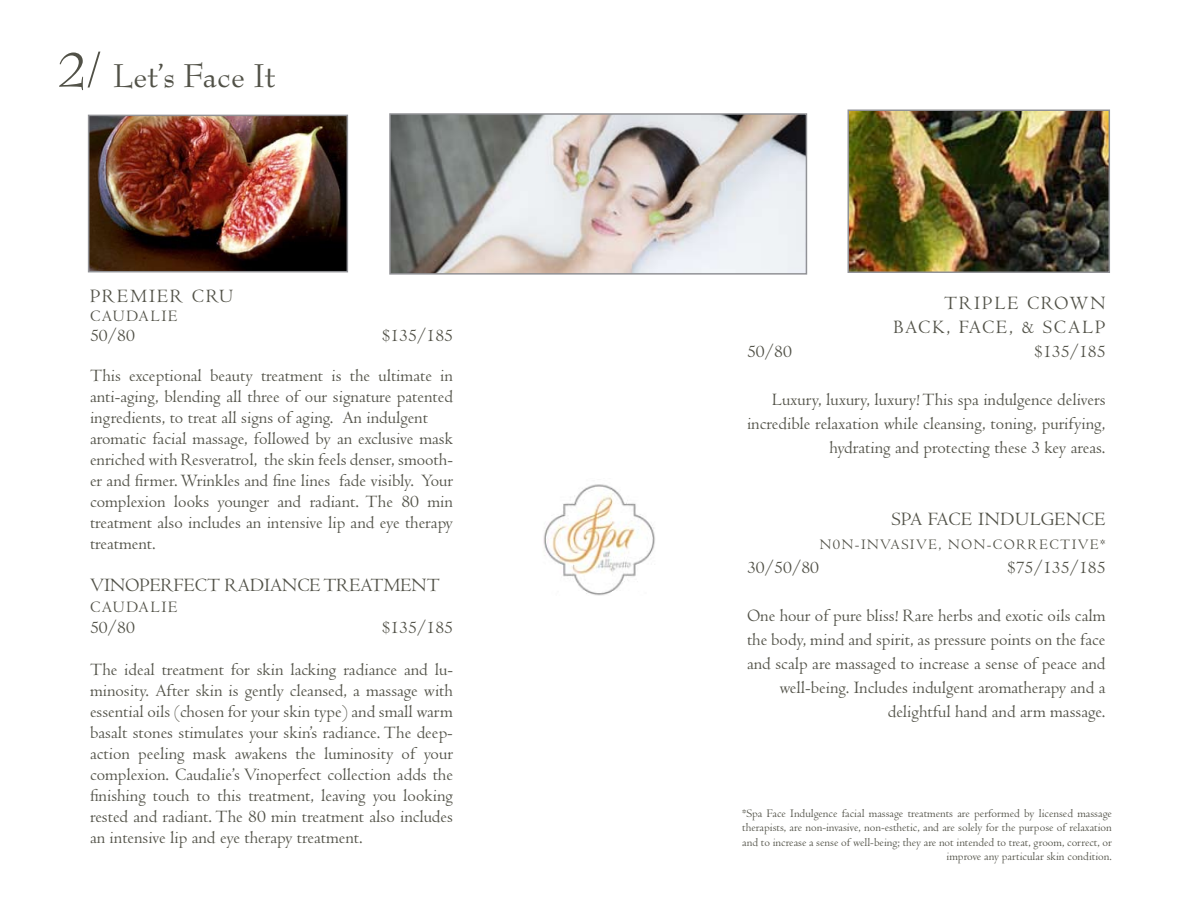
<style>
.page{position:relative;width:1188px;height:918px;background:#fff}
.page>*{position:absolute;margin:0;border:0;box-sizing:border-box;transform-origin:0 0}
.t1{font:36px "Bernhard Modern Std";color:#515147}
.t2{font:19.5px/24px "Centaur MT Std";letter-spacing:.1em;color:#515147;text-align:right}
.t3{font:19.5px "Centaur MT Std";color:#515147}
.t4{font:19.5px "Centaur MT Std";letter-spacing:.03em;color:#515147}
.t5{font:18px/21px "Centaur MT Std";color:#515147;text-align:right}
.t6{font:16.5px "Centaur MT Std";letter-spacing:.1em;color:#515147}
.t7{font:15px "Centaur MT Std";letter-spacing:.1em;color:#515147}
.t8{font:12px/14.4px "Centaur MT Std";color:#515147;text-align:right}
.s1{font-size:54px}
</style>
<div class="page">
<img style="left:392px;top:116px;width:412px;height:156px">
<div style="left:389px;top:113px;width:418px;height:162px;border:2px solid #919296"></div>
<img style="left:851px;top:113px;width:256px;height:157px">
<div style="left:848px;top:110px;width:262px;height:163px;border:2px solid #919296"></div>
<img style="left:543px;top:484px;width:112px;height:112px">
<img style="left:91px;top:118px;width:254px;height:151px">
<div style="left:88px;top:115px;width:260px;height:157px;border:2px solid #919296"></div>
<h1 class="t1" style="left:57px;top:56px;width:220px"><span class="s1">2/</span> Let’s Face It</h1>
<p class="t2" style="left:90px;top:284px;width:145px">PREMIER CRU</p>
<p class="t6" style="left:90px;top:307px;width:89px">CAUDALIE</p>
<p class="t5" style="left:90px;top:325px;width:46px">50/80</p>
<p class="t5" style="left:382px;top:325px;width:73px">$135/185</p>
<p class="t5" style="left:90px;top:365px;width:365px;text-align:left">This exceptional beauty treatment is the ultimate in anti-aging, blending all three of our signature patented ingredients, to treat all signs of aging. An indulgent aromatic facial massage, followed by an exclusive mask enriched with Resveratrol, the skin feels denser, smooth&shy;er and firmer. Wrinkles and fine lines fade visibly. Your complexion looks younger and radiant. The 80 min treatment also includes an intensive lip and eye therapy treatment.</p>
<p class="t3" style="left:90px;top:574px;width:351px">VINOPERFECT RADIANCE TREATMENT</p>
<p class="t6" style="left:90px;top:598px;width:89px">CAUDALIE</p>
<p class="t5" style="left:90px;top:617px;width:46px">50/80</p>
<p class="t5" style="left:382px;top:617px;width:73px">$135/185</p>
<p class="t5" style="left:90px;top:659px;width:365px;text-align:justify">The ideal treatment for skin lacking radiance and lu&shy;minosity. After skin is gently cleansed, a massage with essential oils (chosen for your skin type) and small warm basalt stones stimulates your skin’s radiance. The deep&shy;action peeling mask awakens the luminosity of your complexion. Caudalie’s Vinoperfect collection adds the finishing touch to this treatment, leaving you looking rested and radiant. The 80 min treatment also includes an intensive lip and eye therapy treatment.</p>
<p class="t2" style="left:893px;top:291px;width:214px">TRIPLE CROWN<br>BACK, FACE, &amp; SCALP</p>
<p class="t5" style="left:747px;top:341px;width:46px">50/80</p>
<p class="t5" style="left:1034px;top:341px;width:73px">$135/185</p>
<p class="t5" style="left:747px;top:388px;width:360px;line-height:24px">Luxury, luxury, luxury! This spa indulgence delivers incredible relaxation while cleansing, toning, purifying, hydrating and protecting these 3 key areas.</p>
<p class="t4" style="left:891px;top:508px;width:216px">SPA FACE INDULGENCE</p>
<p class="t7" style="left:820px;top:536px;width:287px">N0N-INVASIVE, NON-CORRECTIVE*</p>
<p class="t5" style="left:747px;top:557px;width:74px">30/50/80</p>
<p class="t5" style="left:1007px;top:557px;width:100px">$75/135/185</p>
<p class="t5" style="left:747px;top:604px;width:360px;line-height:24px">One hour of pure bliss! Rare herbs and exotic oils calm the body, mind and spirit, as pressure points on the face and scalp are massaged to increase a sense of peace and well-being. Includes indulgent aromatherapy and a delightful hand and arm massage.</p>
<p class="t8" style="left:742px;top:806px;width:371px">*Spa Face Indulgence facial massage treatments are performed by licensed massage therapists, are non-invasive, non-esthetic, and are solely for the purpose of relaxation and to increase a sense of well-being; they are not intended to treat, groom, correct, or improve any particular skin condition.</p>
</div>
